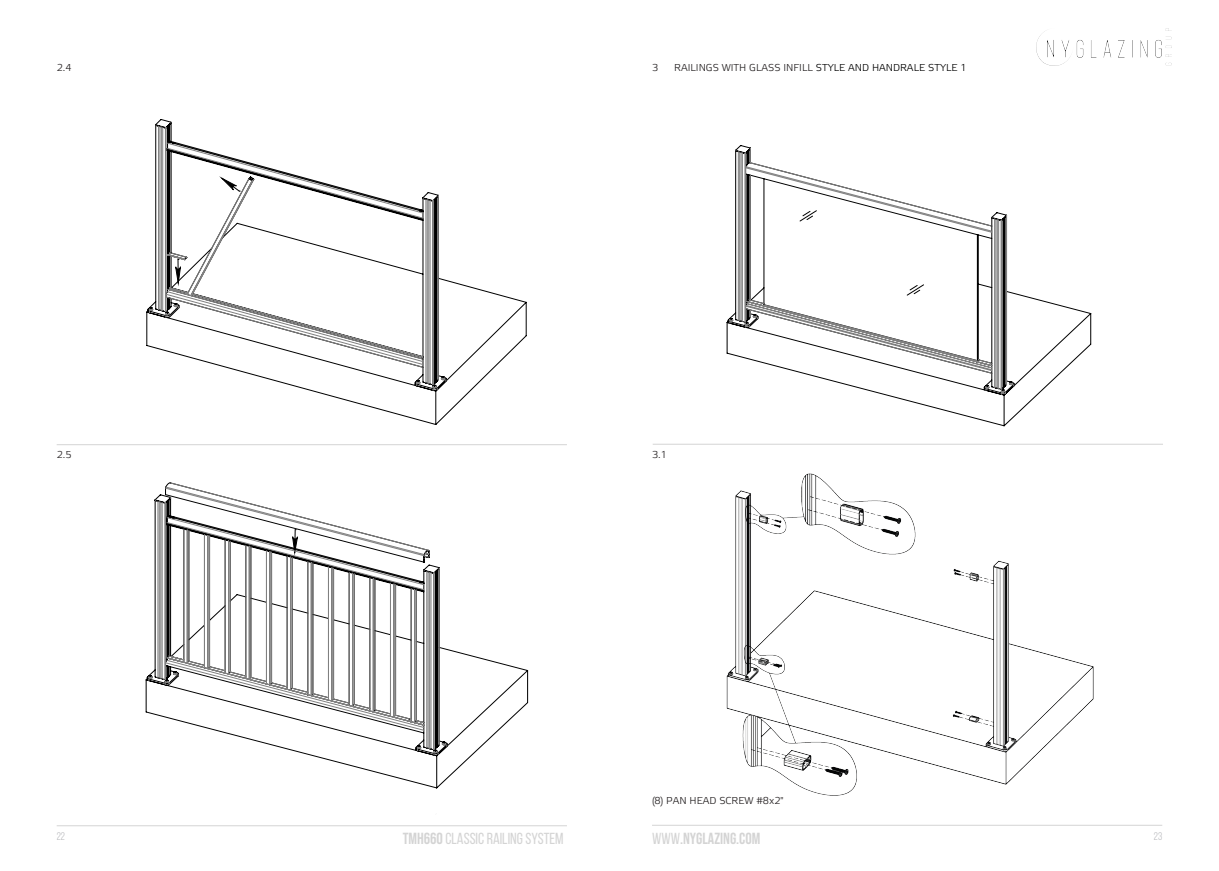
<style>
.page{position:relative;width:1219px;height:871px;background:#fff}
.page>*{position:absolute;margin:0;border:0;box-sizing:border-box;transform-origin:0 0}
.t1{font:16px "Bebas Neue";color:#d4d4d4}
.t2{font:16px "Bebas Neue";color:#d4d4d4}
.t3{font:11px "Bebas Neue";color:#b0b1b5}
.Абзац_24{font:10px "Etelka Light Pro";color:#231f20}
.s1{color:#000}
.s2{font-style:inherit}
</style>
<div class="page">
<hr style="left:652px;top:824px;width:510px;height:1px;background:#d4d4d4">
<hr style="left:57px;top:825px;width:510px;height:1px;background:#d4d4d4">
<hr style="left:57px;top:444px;width:510px;height:1px;background:#d4d4d4">
<hr style="left:653px;top:444px;width:510px;height:1px;background:#d4d4d4">
<svg style="left:726px;top:145px;width:366px;height:281px"></svg>
<svg style="left:729px;top:148px;width:285px;height:247px"></svg>
<svg style="left:146px;top:119px;width:381px;height:306px"></svg>
<svg style="left:149px;top:122px;width:297px;height:268px"></svg>
<svg style="left:146px;top:649px;width:382px;height:139px"></svg>
<svg style="left:148px;top:482px;width:299px;height:273px"></svg>
<img style="left:726px;top:473px;width:368px;height:323px">
<img style="left:1036px;top:29px;width:135px;height:36px">
<p class="Абзац_24" style="left:57px;top:62px;width:16px">2.4</p>
<p class="Абзац_24" style="left:652px;top:62px;width:8px">3</p>
<p class="Абзац_24" style="left:674px;top:63px;width:294px">RAILINGS WITH GLASS INFILL <span class="s1">STYLE AND HANDRALE STYLE 1</span></p>
<p class="Абзац_24" style="left:57px;top:449px;width:16px">2.5</p>
<p class="Абзац_24" style="left:652px;top:449px;width:16px">3.1</p>
<p class="Абзац_24" style="left:652px;top:794px;width:133px">(8) PAN HEAD SCREW #8x2"</p>
<h1 class="t1" style="left:403px;top:829px;width:162px"><span class="s2">TMH660</span> CLASSIC RAILING SYSTEM</h1>
<h1 class="t2" style="left:652px;top:829px;width:110px"><span class="s2">WWW</span>.NYGLAZING.COM</h1>
<p class="t3" style="left:57px;top:830px;width:10px">22</p>
<p class="t3" style="left:1154px;top:830px;width:10px">23</p>
</div>
